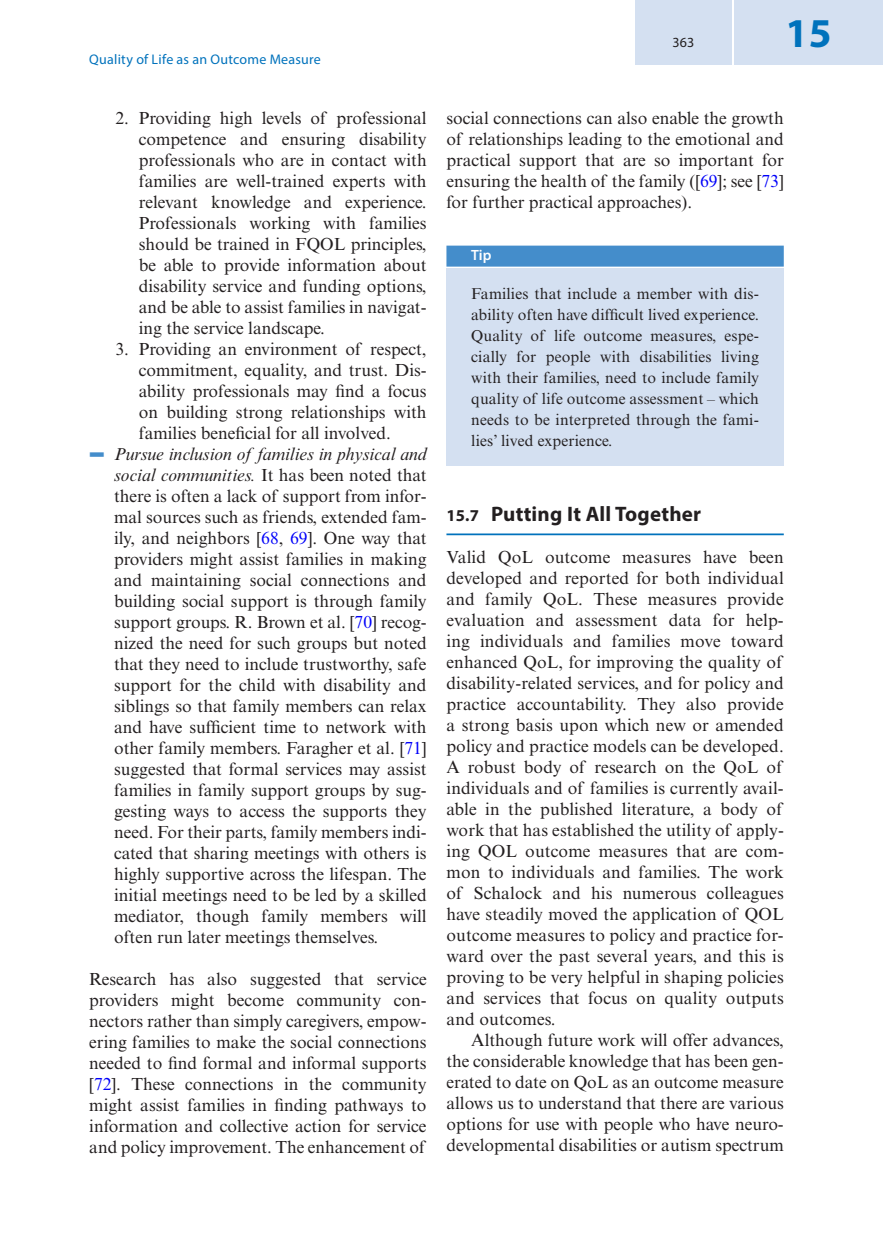
<style>
.page{position:relative;width:883px;height:1260px;background:#fff}
.page>*{position:absolute;margin:0;border:0;box-sizing:border-box;transform-origin:0 0}
.t1{font:700 41.12px "Myriad Pro";color:#0072bc}
.t2{font:700 21px "Myriad Pro";letter-spacing:.01em;color:#231f20}
.t3{font:17.5px/21px "Times New Roman MT Std";color:#231f20;text-align:justify}
.t4{font:italic 17.5px "Times New Roman MT Std";color:#231f20}
.t5{font:15.75px/21px "Times New Roman MT Std";letter-spacing:.01em;color:#231f20;text-align:justify}
.t6{font:600 14.88px "Myriad Pro";color:#fff}
.t7{font:14px "Myriad Pro";letter-spacing:.015em;color:#0072bc}
.t8{font:14px "Myriad Pro";color:#231f20}
.s1{font-family:"Blik Buttons";font-style:normal;color:#448dcb}
.s2{font-style:normal}
.s3{color:#0000fa}
.s4{font-size:16.62px}
</style>
<div class="page">
<div style="left:635px;top:0;width:97px;height:64px;background:#d4e0f1"></div>
<div style="left:734px;top:0;width:149px;height:64px;background:#d4e0f1"></div>
<div style="left:446px;top:246px;width:338px;height:21px;background:#448dcb"></div>
<div style="left:446px;top:268px;width:338px;height:197px;background:#d4e0f1"></div>
<hr style="left:446px;top:533px;width:338px;height:2px;background:#0072bc">
<p class="t7" style="left:89px;top:51px;width:233px">Quality of Life as an Outcome Measure</p>
<p class="t3" style="left:139px;top:108px;width:289px;text-indent:-23px">2. Providing high levels of professional competence and ensuring disability professionals who are in contact with families are well-trained experts with relevant knowledge and experience.<br>Professionals working with families should be trained in FQOL principles, be able to provide information about disability service and funding options, and be able to assist families in navigat&shy;ing the service landscape.</p>
<p class="t3" style="left:116px;top:339px;width:313px">3. Providing an environment of respect,</p>
<p class="t3" style="left:139px;top:360px;width:289px">commitment, equality, and trust. Dis-</p>
<p class="t3" style="left:139px;top:381px;width:289px">ability professionals may find a focus</p>
<p class="t3" style="left:139px;top:402px;width:289px">on building strong relationships with</p>
<p class="t3" style="left:139px;top:423px;width:254px">families beneficial for all involved.</p>
<p class="t4" style="left:89px;top:444px;width:339px"><span class="s1">5</span> Pursue inclusion of families in physical and</p>
<p class="t4" style="left:114px;top:465px;width:314px">social communities. <span class="s2">It has been noted that</span></p>
<p class="t3" style="left:114px;top:486px;width:314px">there is often a lack of support from infor-</p>
<p class="t3" style="left:114px;top:507px;width:314px">mal sources such as friends, extended fam-</p>
<p class="t3" style="left:114px;top:528px;width:314px">ily, and neighbors [<span class="s3">68</span>, <span class="s3">69</span>]. One way that</p>
<p class="t3" style="left:114px;top:549px;width:314px">providers might assist families in making</p>
<p class="t3" style="left:114px;top:570px;width:314px">and maintaining social connections and</p>
<p class="t3" style="left:114px;top:591px;width:314px">building social support is through family</p>
<p class="t3" style="left:114px;top:612px;width:314px">support groups. R. Brown et al. [<span class="s3">70</span>] recog-</p>
<p class="t3" style="left:114px;top:633px;width:314px">nized the need for such groups but noted</p>
<p class="t3" style="left:114px;top:654px;width:314px">that they need to include trustworthy, safe</p>
<p class="t3" style="left:114px;top:675px;width:314px">support for the child with disability and</p>
<p class="t3" style="left:114px;top:696px;width:314px">siblings so that family members can relax</p>
<p class="t3" style="left:114px;top:717px;width:314px">and have sufficient time to network with</p>
<p class="t3" style="left:114px;top:738px;width:314px">other family members. Faragher et al. [<span class="s3">71</span>]</p>
<p class="t3" style="left:114px;top:759px;width:314px">suggested that formal services may assist</p>
<p class="t3" style="left:114px;top:780px;width:314px">families in family support groups by sug-</p>
<p class="t3" style="left:114px;top:801px;width:314px">gesting ways to access the supports they</p>
<p class="t3" style="left:114px;top:822px;width:314px">need. For their parts, family members indi-</p>
<p class="t3" style="left:114px;top:843px;width:314px">cated that sharing meetings with others is</p>
<p class="t3" style="left:114px;top:864px;width:314px">highly supportive across the lifespan. The</p>
<p class="t3" style="left:114px;top:885px;width:314px">initial meetings need to be led by a skilled</p>
<p class="t3" style="left:114px;top:906px;width:314px">mediator, though family members will</p>
<p class="t3" style="left:114px;top:927px;width:266px">often run later meetings themselves.</p>
<p class="t3" style="left:89px;top:969px;width:339px">Research has also suggested that service providers might become community con&shy;nectors rather than simply caregivers, empow&shy;ering families to make the social connections needed to find formal and informal supports [<span class="s3">72</span>]. These connections in the community might assist families in finding pathways to information and collective action for service and policy improvement. The enhancement of</p>
<p class="t8" style="left:672px;top:34px;width:23px">363</p>
<h1 class="t1" style="left:786px;top:6px;width:48px">15</h1>
<p class="t3" style="left:446px;top:108px;width:339px">social connections can also enable the growth of relationships leading to the emotional and practical support that are so important for ensuring the health of the family ([<span class="s3">69</span>]; see [<span class="s3">73</span>] for further practical approaches).</p>
<p class="t6" style="left:471px;top:246px;width:22px">Tip</p>
<p class="t5" style="left:471px;top:283px;width:289px">Families that include a member with dis&shy;ability often have difficult lived experience.<br>Quality of life outcome measures, espe&shy;cially for people with disabilities living with their families, need to include family quality of life outcome assessment – which needs to be interpreted through the fami&shy;lies’ lived experience.</p>
<p class="t2" style="left:446px;top:500px;width:256px"><span class="s4">15.7</span> Putting It All Together</p>
<p class="t3" style="left:446px;top:547px;width:339px">Valid QoL outcome measures have been developed and reported for both individual and family QoL. These measures provide evaluation and assessment data for help&shy;ing individuals and families move toward enhanced QoL, for improving the quality of disability-related services, and for policy and practice accountability. They also provide a strong basis upon which new or amended policy and practice models can be developed.<br>A robust body of research on the QoL of individuals and of families is currently avail&shy;able in the published literature, a body of work that has established the utility of apply&shy;ing QOL outcome measures that are com&shy;mon to individuals and families. The work of Schalock and his numerous colleagues have steadily moved the application of QOL outcome measures to policy and practice for&shy;ward over the past several years, and this is proving to be very helpful in shaping policies and services that focus on quality outputs and outcomes.</p>
<p class="t3" style="left:446px;top:1030px;width:339px;text-indent:25px">Although future work will offer advances, the considerable knowledge that has been gen&shy;erated to date on QoL as an outcome measure allows us to understand that there are various options for use with people who have neuro&shy;developmental disabilities or autism spectrum</p>
</div>
